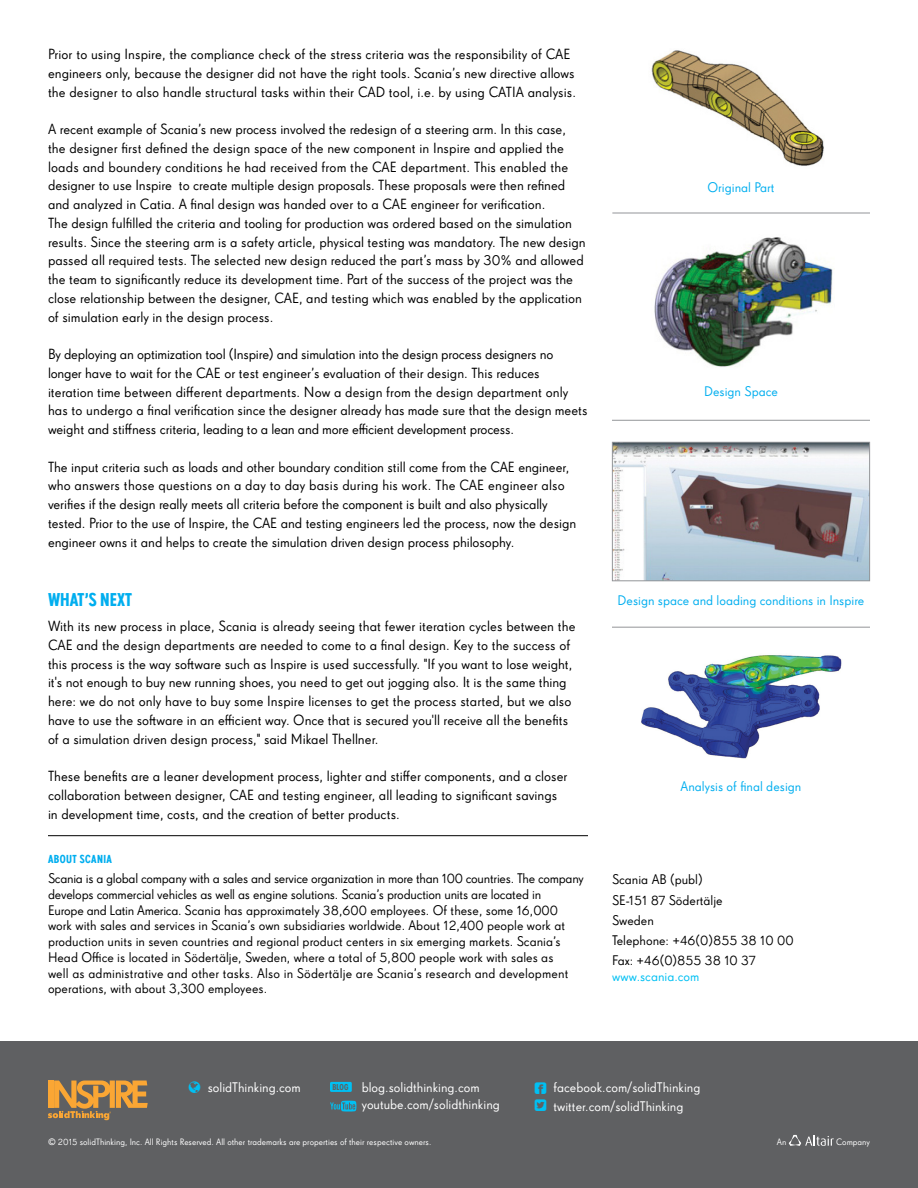
<style>
.page{position:relative;width:918px;height:1188px;background:#fff}
.page>*{position:absolute;margin:0;border:0;box-sizing:border-box;transform-origin:0 0}
.t1{font:500 condensed 18px "Super Grotesk Pro";color:#00aeef}
.t2{font:14.25px/18.8px "Super Grotesk Pro";color:#000}
.t3{font:13.5px/15.8px "Super Grotesk Pro";color:#000}
.t4{font:13.5px/18.8px "Super Grotesk Pro";color:#fff}
.t5{font:13.5px "Super Grotesk Pro";color:#00aeef}
.t6{font:13.5px "Super Grotesk Pro";color:#00c0f3}
.t7{font:500 condensed 11.25px "Super Grotesk Pro";letter-spacing:.04em;color:#00aeef}
.t8{font:9px "Super Grotesk Pro";color:#fff}
.t9{font:500 condensed 8.25px "Super Grotesk Pro";color:#5f6062}
</style>
<div class="page">
<hr style="left:48px;top:835px;width:540px;height:1px;background:#000">
<div style="left:0;top:1042px;width:918px;height:146px;background:#5f6062"></div>
<svg style="left:789px;top:1135px;width:45px;height:11px"></svg>
<svg style="left:48px;top:1081px;width:100px;height:39px"></svg>
<div style="left:330px;top:1082px;width:22px;height:10px;background:#00c0f3;border-radius:2px"></div>
<svg style="left:330px;top:1101px;width:26px;height:11px"></svg>
<img style="left:614px;top:444px;width:254px;height:135px">
<div style="left:612px;top:442px;width:258px;height:139px;border:1px solid #939598"></div>
<img style="left:651px;top:50px;width:173px;height:116px">
<hr style="left:612px;top:213px;width:258px;height:1px;background:#939598">
<img style="left:654px;top:237px;width:179px;height:130px">
<hr style="left:612px;top:420px;width:258px;height:1px;background:#939598">
<img style="left:641px;top:655px;width:201px;height:104px">
<hr style="left:612px;top:627px;width:258px;height:1px;background:#939598">
<p class="t2" style="left:48px;top:45px;width:530px">Prior to using Inspire, the compliance check of the stress criteria was the responsibility of CAE engineers only, because the designer did not have the right tools. Scania’s new directive allows the designer to also handle structural tasks within their CAD tool, i.e. by using CATIA analysis.</p>
<p class="t2" style="left:48px;top:120px;width:539px">A recent example of Scania’s new process involved the redesign of a steering arm. In this case, the designer first defined the design space of the new component in Inspire and applied the loads and boundery conditions he had received from the CAE department. This enabled the designer to use Inspire to create multiple design proposals. These proposals were then refined and analyzed in Catia. A final design was handed over to a CAE engineer for verification.<br>The design fulfilled the criteria and tooling for production was ordered based on the simulation results. Since the steering arm is a safety article, physical testing was mandatory. The new design passed all required tests. The selected new design reduced the part’s mass by 30% and allowed the team to significantly reduce its development time. Part of the success of the project was the close relationship between the designer, CAE, and testing which was enabled by the application of simulation early in the design process.</p>
<p class="t2" style="left:48px;top:345px;width:541px">By deploying an optimization tool (Inspire) and simulation into the design process designers no longer have to wait for the CAE or test engineer’s evaluation of their design. This reduces iteration time between different departments. Now a design from the design department only has to undergo a final verification since the designer already has made sure that the design meets weight and stiffness criteria, leading to a lean and more efficient development process.</p>
<p class="t2" style="left:48px;top:457px;width:530px">The input criteria such as loads and other boundary condition still come from the CAE engineer, who answers those questions on a day to day basis during his work. The CAE engineer also verifies if the design really meets all criteria before the component is built and also physically tested. Prior to the use of Inspire, the CAE and testing engineers led the process, now the design engineer owns it and helps to create the simulation driven design process philosophy.</p>
<p class="t1" style="left:48px;top:589px;width:85px">WHAT’S NEXT</p>
<p class="t2" style="left:48px;top:617px;width:529px">With its new process in place, Scania is already seeing that fewer iteration cycles between the CAE and the design departments are needed to come to a final design. Key to the success of this process is the way software such as Inspire is used successfully. "If you want to lose weight, it's not enough to buy new running shoes, you need to get out jogging also. It is the same thing here: we do not only have to buy some Inspire licenses to get the process started, but we also have to use the software in an efficient way. Once that is secured you'll receive all the benefits of a simulation driven design process," said Mikael Thellner.</p>
<p class="t2" style="left:48px;top:767px;width:521px">These benefits are a leaner development process, lighter and stiffer components, and a closer collaboration between designer, CAE and testing engineer, all leading to significant savings in development time, costs, and the creation of better products.</p>
<p class="t7" style="left:48px;top:853px;width:66px">ABOUT SCANIA</p>
<p class="t3" style="left:48px;top:871px;width:537px">Scania is a global company with a sales and service organization in more than 100 countries. The company develops commercial vehicles as well as engine solutions. Scania’s production units are located in<br>Europe and Latin America. Scania has approximately 38,600 employees. Of these, some 16,000 work with sales and services in Scania’s own subsidiaries worldwide. About 12,400 people work at production units in seven countries and regional product centers in six emerging markets. Scania’s Head Office is located in Södertälje, Sweden, where a total of 5,800 people work with sales as<br>well as administrative and other tasks. Also in Södertälje are Scania’s research and development operations, with about 3,300 employees.</p>
<p class="t5" style="left:707px;top:180px;width:69px">Original Part</p>
<p class="t5" style="left:704px;top:384px;width:75px">Design Space</p>
<p class="t5" style="left:618px;top:592px;width:248px">Design space and loading conditions in Inspire</p>
<p class="t5" style="left:681px;top:779px;width:122px">Analysis of final design</p>
<p class="t3" style="left:612px;top:870px;width:183px;line-height:20.1px">Scania AB (publ)<br>SE-151 87 Södertälje<br>Sweden<br>Telephone: +46(0)855 38 10 00<br>Fax: +46(0)855 38 10 37</p>
<p class="t6" style="left:612px;top:968px;width:89px">www.scania.com</p>
<p class="t4" style="left:208px;top:1078px;width:95px">solidThinking.com</p>
<p class="t4" style="left:554px;top:1078px;width:148px">facebook.com/solidThinking twitter.com/solidThinking</p>
<p class="t4" style="left:362px;top:1079px;width:140px;line-height:16.5px">blog.solidthinking.com youtube.com/solidthinking</p>
<p class="t8" style="left:48px;top:1137px;width:385px">© 2015 solidThinking, Inc. All Rights Reserved. All other trademarks are properties of their respective owners.</p>
<p class="t8" style="left:777px;top:1137px;width:11px">An</p>
<p class="t8" style="left:836px;top:1137px;width:35px">Company</p>
<p class="t9" style="left:332px;top:1082px;width:18px">BLOG</p>
</div>
